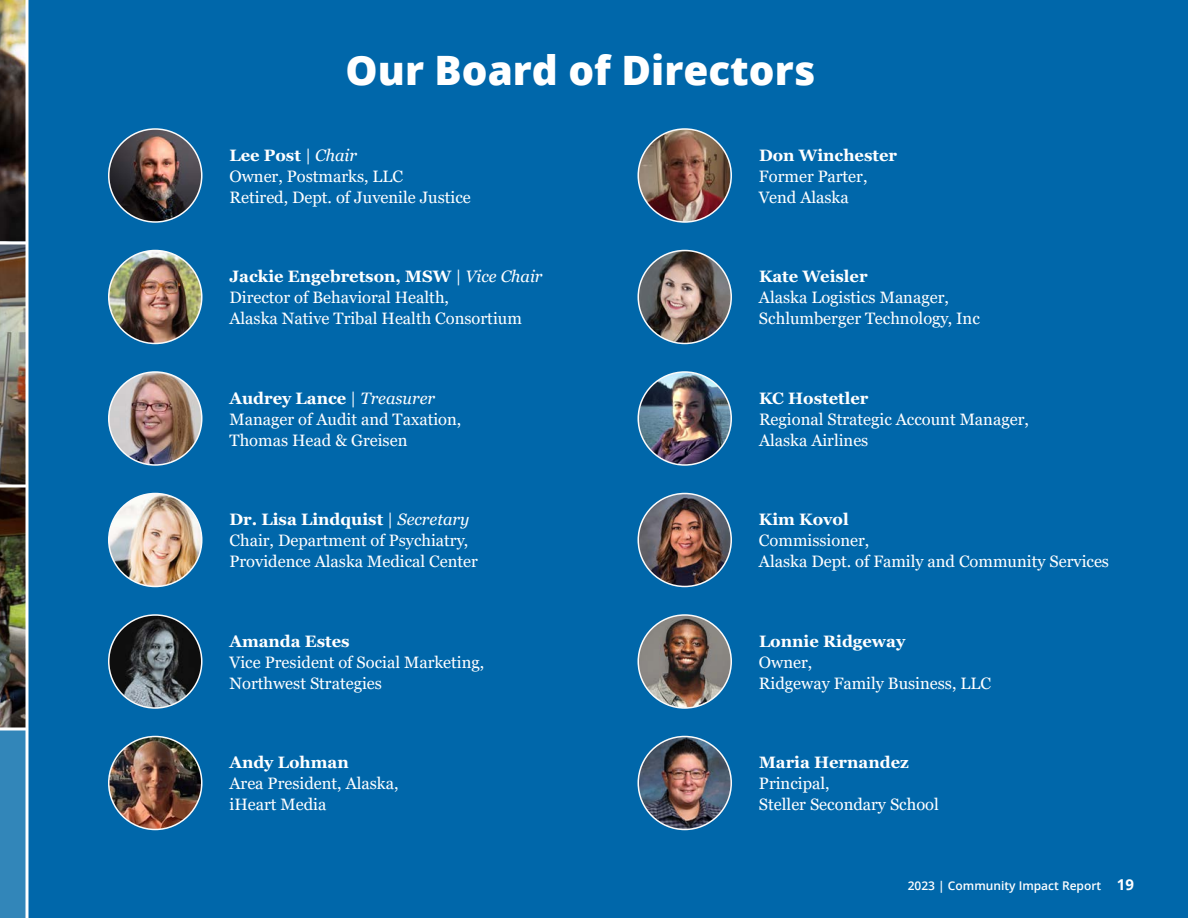
<style>
.page{position:relative;width:1188px;height:918px;background:#fff}
.page>*{position:absolute;margin:0;border:0;box-sizing:border-box;transform-origin:0 0}
.t1{font:800 40.5px "Open Sans";color:#fff}
.t2{font:16.5px/21px "Georgia Pro";color:#fff}
.t3{font:600 12px "Open Sans";color:#fff}
.s1{font-weight:700}
.s2{font-style:italic}
.s3{font-weight:700;font-size:15px}
</style>
<div class="page">
<div style="left:27px;top:0;width:1161px;height:918px;background:#0067aa"></div>
<img style="left:109px;top:129px;width:93px;height:93px;border-radius:46px">
<div style="left:108px;top:128px;width:94px;height:95px;border:2px solid #fbfbfb;border-radius:50%"></div>
<img style="left:109px;top:250px;width:93px;height:94px;border-radius:46px">
<div style="left:108px;top:250px;width:94px;height:94px;border:2px solid #fbfbfb;border-radius:50%"></div>
<img style="left:109px;top:372px;width:93px;height:93px;border-radius:46px">
<div style="left:108px;top:371px;width:94px;height:95px;border:2px solid #fbfbfb;border-radius:50%"></div>
<img style="left:109px;top:494px;width:93px;height:92px;border-radius:46px">
<div style="left:108px;top:493px;width:94px;height:94px;border:2px solid #fbfbfb;border-radius:50%"></div>
<img style="left:109px;top:615px;width:93px;height:93px">
<div style="left:108px;top:614px;width:94px;height:95px;border:2px solid #fbfbfb;border-radius:50%"></div>
<img style="left:109px;top:736px;width:93px;height:94px;border-radius:46px">
<div style="left:108px;top:736px;width:94px;height:94px;border:2px solid #fbfbfb;border-radius:50%"></div>
<img style="left:638px;top:129px;width:92px;height:93px">
<div style="left:638px;top:128px;width:94px;height:95px;border:2px solid #fbfbfb;border-radius:50%"></div>
<img style="left:638px;top:250px;width:93px;height:94px;border-radius:46px">
<div style="left:638px;top:250px;width:94px;height:94px;border:2px solid #fbfbfb;border-radius:50%"></div>
<img style="left:638px;top:736px;width:93px;height:94px;border-radius:46px">
<div style="left:638px;top:736px;width:94px;height:94px;border:2px solid #fbfbfb;border-radius:50%"></div>
<img style="left:638px;top:494px;width:93px;height:92px;border-radius:46px">
<div style="left:638px;top:493px;width:94px;height:94px;border:2px solid #fbfbfb;border-radius:50%"></div>
<img style="left:638px;top:615px;width:93px;height:93px;border-radius:46px">
<div style="left:638px;top:614px;width:94px;height:95px;border:2px solid #fbfbfb;border-radius:50%"></div>
<img style="left:638px;top:372px;width:93px;height:93px;border-radius:46px">
<div style="left:638px;top:371px;width:94px;height:95px;border:2px solid #fbfbfb;border-radius:50%"></div>
<img style="left:0;top:0;width:26px;height:728px">
<div style="left:0;top:729px;width:27px;height:189px;background:#3286b9"></div>
<hr style="left:26px;top:0;width:2px;height:918px;background:#fff">
<hr style="left:0;top:242px;width:27px;height:2px;background:#fff">
<svg style="left:0;top:484px;width:26px;height:4px"></svg>
<hr style="left:0;top:728px;width:27px;height:2px;background:#fff">
<p class="t1" style="left:346px;top:39px;width:471px">Our Board of Directors</p>
<p class="t2" style="left:229px;top:145px;width:243px"><span class="s1">Lee Post</span> | <span class="s2">Chair<br></span>Owner, Postmarks, LLC<br>Retired, Dept. of Juvenile Justice</p>
<p class="t2" style="left:229px;top:267px;width:315px"><span class="s1">Jackie Engebretson, MSW</span> | <span class="s2">Vice Chair<br></span>Director of Behavioral Health,<br>Alaska Native Tribal Health Consortium</p>
<p class="t2" style="left:230px;top:388px;width:233px"><span class="s1">Audrey Lance</span> | <span class="s2">Treasurer<br></span>Manager of Audit and Taxation,<br>Thomas Head &amp; Greisen</p>
<p class="t2" style="left:229px;top:510px;width:241px"><span class="s1">Dr. Lisa Lindquist</span> | <span class="s2">Secretary<br></span>Chair, Department of Psychiatry,</p>
<p class="t2" style="left:229px;top:552px;width:250px">Providence Alaska Medical Center</p>
<p class="t2" style="left:229px;top:631px;width:256px"><span class="s1">Amanda Estes<br></span>Vice President of Social Marketing,<br>Northwest Strategies</p>
<p class="t2" style="left:230px;top:753px;width:171px"><span class="s1">Andy Lohman<br></span>Area President, Alaska, iHeart Media</p>
<p class="t2" style="left:759px;top:145px;width:140px"><span class="s1">Don Winchester<br></span>Former Parter,<br>Vend Alaska</p>
<p class="t2" style="left:759px;top:267px;width:222px"><span class="s1">Kate Weisler<br></span>Alaska Logistics Manager,<br>Schlumberger Technology, Inc</p>
<p class="t2" style="left:759px;top:388px;width:271px"><span class="s1">KC Hostetler<br></span>Regional Strategic Account Manager,<br>Alaska Airlines</p>
<p class="t2" style="left:759px;top:510px;width:352px"><span class="s1">Kim Kovol<br></span>Commissioner,<br>Alaska Dept. of Family and Community Services</p>
<p class="t2" style="left:759px;top:631px;width:234px"><span class="s1">Lonnie Ridgeway<br></span>Owner,<br>Ridgeway Family Business, LLC</p>
<p class="t2" style="left:759px;top:753px;width:181px"><span class="s1">Maria Hernandez<br></span>Principal,<br>Steller Secondary School</p>
<p class="t3" style="left:908px;top:877px;width:228px">2023 | Community Impact Report <span class="s3">19</span></p>
</div>
